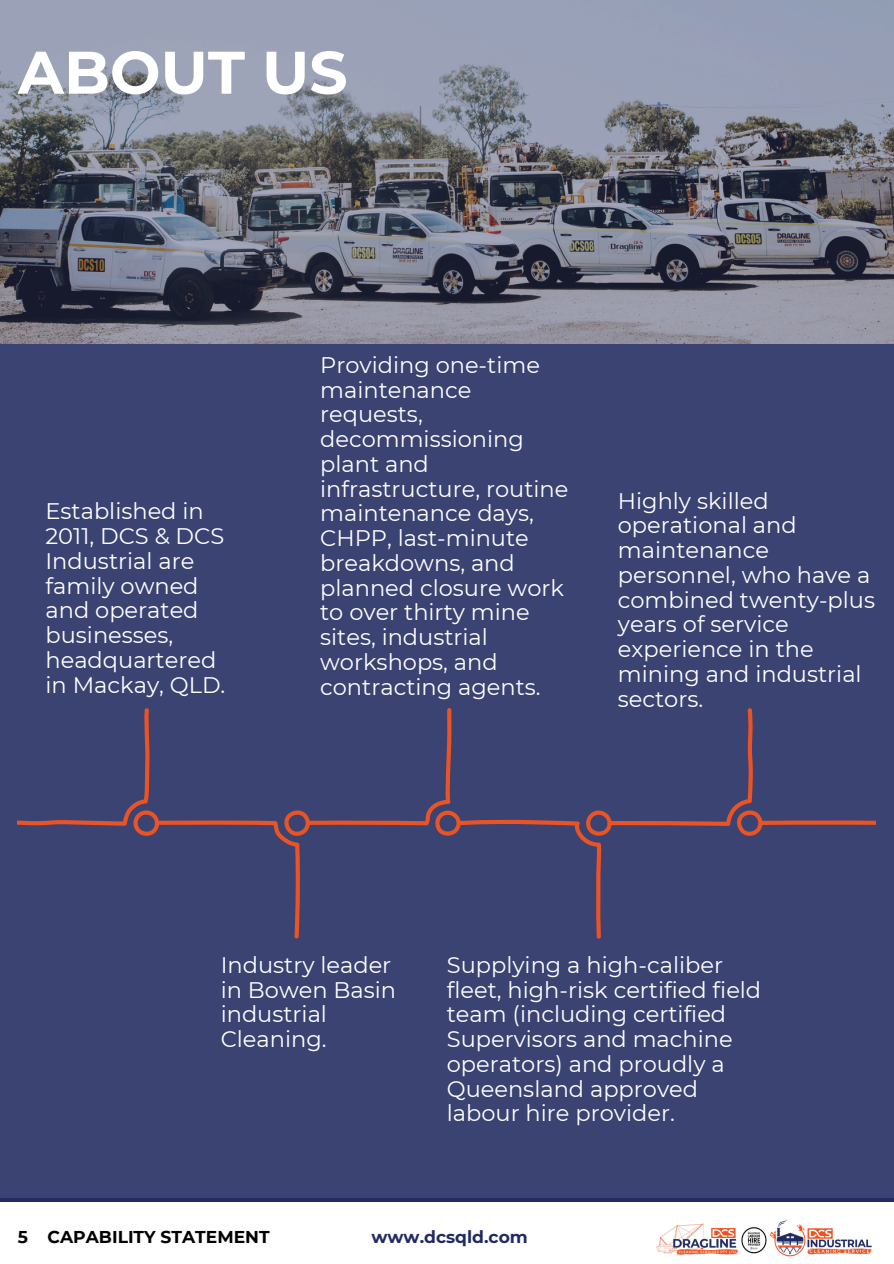
<style>
.page{position:relative;width:894px;height:1264px;background:#fff}
.page>*{position:absolute;margin:0;border:0;box-sizing:border-box;transform-origin:0 0}
.t1{font:700 60px "Montserrat";color:#fff}
.t2{font:22.5px/24.8px "Montserrat";color:#fff}
.t3{font:700 17.1px "Montserrat";color:#000}
.t4{font:700 17.1px "Montserrat";color:#212b61}
</style>
<div class="page">
<div style="left:0;top:0;width:893px;height:1198px;background:#3a4372"></div>
<img style="left:656px;top:1219px;width:217px;height:37px">
<hr style="left:0;top:1198px;width:893px;height:3px;background:#212b61">
<svg style="left:18px;top:708px;width:857px;height:230px"></svg>
<img style="left:0;top:0;width:893px;height:343px">
<h2 class="t1" style="left:18px;top:36px;width:331px">ABOUT US</h2>
<h2 class="t2" style="left:45px;top:499px;width:181px">Established in<br>2011, DCS &amp; DCS<br>Industrial are family owned and operated businesses, headquartered in Mackay, QLD.</h2>
<h1 class="t2" style="left:320px;top:352px;width:250px">Providing one-time maintenance requests, decommissioning plant and infrastructure, routine maintenance days,<br>CHPP, last-minute breakdowns, and planned closure work to over thirty mine sites, industrial workshops, and contracting agents.</h1>
<h2 class="t2" style="left:617px;top:488px;width:259px">Highly skilled operational and maintenance personnel, who have a combined twenty-plus years of service experience in the mining and industrial sectors.</h2>
<p class="t2" style="left:221px;top:952px;width:177px">Industry leader in Bowen Basin industrial<br>Cleaning.</p>
<h2 class="t2" style="left:446px;top:952px;width:316px">Supplying a high-caliber fleet, high-risk certified field team (including certified<br>Supervisors and machine operators) and proudly a<br>Queensland approved labour hire provider.</h2>
<h2 class="t3" style="left:18px;top:1226px;width:253px">5 CAPABILITY STATEMENT</h2>
<h2 class="t4" style="left:371px;top:1226px;width:158px">www.dcsqld.com</h2>
</div>
